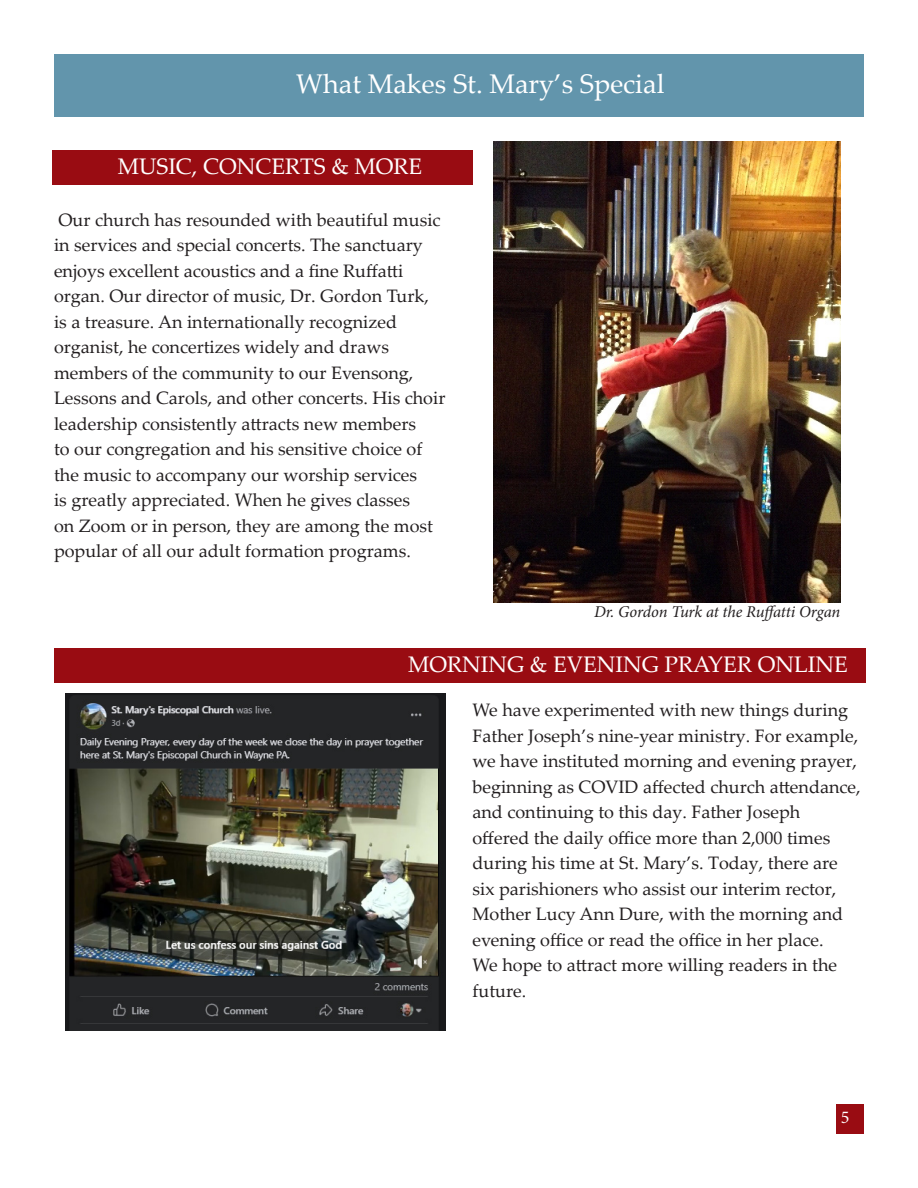
<style>
.page{position:relative;width:918px;height:1188px;background:#fff}
.page>*{position:absolute;margin:0;border:0;box-sizing:border-box;transform-origin:0 0}
.t1{font:27px "Palatino Linotype";color:#fff}
.t2{font:22.5px "Palatino Linotype";color:#fff}
.t3{font:18px/25.5px "Palatino Linotype";color:#231f20}
.t4{font:18px "Minion Pro";color:#fff}
.t5{font:italic 16.5px "Minion Pro";letter-spacing:-.01em;color:#231f20}
</style>
<div class="page">
<div style="left:837px;top:1104px;width:27px;height:30px;background:#990c12"></div>
<div style="left:54px;top:54px;width:810px;height:63px;background:#6295ac"></div>
<img style="left:494px;top:141px;width:346px;height:461px">
<div style="left:52px;top:150px;width:420px;height:35px;background:#990c12"></div>
<div style="left:54px;top:648px;width:812px;height:35px;background:#990c12"></div>
<img style="left:65px;top:693px;width:381px;height:338px">
<p class="t1" style="left:296px;top:65px;width:370px">What Makes St. Mary’s Special</p>
<p class="t2" style="left:118px;top:151px;width:306px">MUSIC, CONCERTS &amp; MORE</p>
<p class="t3" style="left:54px;top:206px;width:393px">Our church has resounded with beautiful music in services and special concerts. The sanctuary enjoys excellent acoustics and a fine Ruffatti organ. Our director of music, Dr. Gordon Turk, is a treasure. An internationally recognized organist, he concertizes widely and draws members of the community to our Evensong, Lessons and Carols, and other concerts. His choir leadership consistently attracts new members<br>to our congregation and his sensitive choice of the music to accompany our worship services<br>is greatly appreciated. When he gives classes<br>on Zoom or in person, they are among the most popular of all our adult formation programs.</p>
<p class="t5" style="left:594px;top:600px;width:248px">Dr. Gordon Turk at the Ruffatti Organ</p>
<p class="t2" style="left:408px;top:648px;width:441px">MORNING &amp; EVENING PRAYER ONLINE</p>
<p class="t3" style="left:472px;top:697px;width:390px">We have experimented with new things during Father Joseph’s nine-year ministry. For example, we have instituted morning and evening prayer, beginning as COVID affected church attendance, and continuing to this day. Father Joseph offered the daily office more than 2,000 times during his time at St. Mary’s. Today, there are six parishioners who assist our interim rector, Mother Lucy Ann Dure, with the morning and evening office or read the office in her place.<br>We hope to attract more willing readers in the future.</p>
<p class="t4" style="left:841px;top:1106px;width:10px">5</p>
</div>
